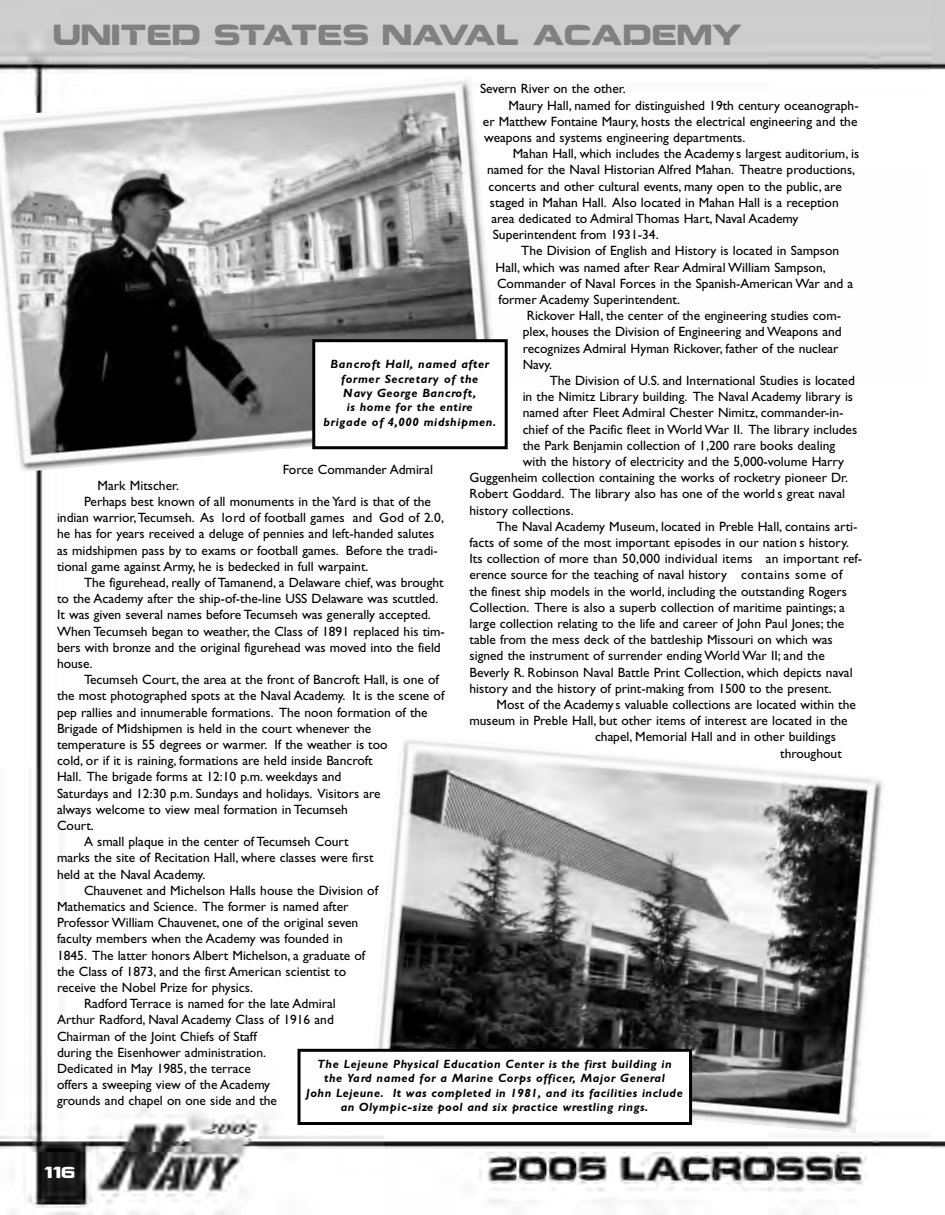
<style>
.page{position:relative;width:945px;height:1215px;background:#fff}
.page>*{position:absolute;margin:0;border:0;box-sizing:border-box;transform-origin:0 0}
.t1{font:27px "Business";letter-spacing:-.01em;color:#808080}
.t2{font:15px "Business";color:#fff}
.t3{font:13.5px "Gill Sans";color:#000}
.t4{font:13.5px "Gill Sans";letter-spacing:.02em;color:#000}
.t5{font:italic 700 12px/14.4px "Gill Sans";letter-spacing:.045em;color:#000;text-align:center}
</style>
<div class="page">
<img style="left:0;top:0;width:932px;height:1215px">
<img style="left:370px;top:735px;width:515px;height:397px">
<img style="left:0;top:75px;width:502px;height:397px">
<div style="left:315px;top:342px;width:190px;height:104px;background:#fff"></div>
<div style="left:312px;top:339px;width:196px;height:110px;border:3px solid #000"></div>
<div style="left:301px;top:1052px;width:388px;height:70px;background:#fff"></div>
<div style="left:298px;top:1049px;width:394px;height:76px;border:3px solid #000"></div>
<h1 class="t1" style="left:54px;top:20px;width:692px">UNITED STATES NAVAL ACADEMY</h1>
<p class="t3" style="left:480px;top:84px;width:147px">Severn River on the other.</p>
<p class="t3" style="left:508px;top:100px;width:352px">Maury Hall, named for distinguished 19th century oceanograph-</p>
<p class="t3" style="left:483px;top:116px;width:376px">er Matthew Fontaine Maury, hosts the electrical engineering and the</p>
<p class="t3" style="left:484px;top:132px;width:263px">weapons and systems engineering departments.</p>
<p class="t3" style="left:513px;top:148px;width:348px">Mahan Hall, which includes the Academy s largest auditorium, is</p>
<p class="t3" style="left:487px;top:165px;width:370px">named for the Naval Historian Alfred Mahan. Theatre productions,</p>
<p class="t3" style="left:489px;top:181px;width:355px">concerts and other cultural events, many open to the public, are</p>
<p class="t3" style="left:490px;top:197px;width:350px">staged in Mahan Hall. Also located in Mahan Hall is a reception</p>
<p class="t3" style="left:491px;top:213px;width:308px">area dedicated to Admiral Thomas Hart, Naval Academy</p>
<p class="t3" style="left:493px;top:229px;width:167px">Superintendent from 1931-34.</p>
<p class="t3" style="left:521px;top:246px;width:320px">The Division of English and History is located in Sampson</p>
<p class="t3" style="left:496px;top:262px;width:332px">Hall, which was named after Rear Admiral William Sampson,</p>
<p class="t3" style="left:497px;top:278px;width:358px">Commander of Naval Forces in the Spanish-American War and a</p>
<p class="t3" style="left:498px;top:294px;width:183px">former Academy Superintendent.</p>
<p class="t3" style="left:527px;top:310px;width:316px">Rickover Hall, the center of the engineering studies com-</p>
<p class="t3" style="left:523px;top:327px;width:321px">plex, houses the Division of Engineering and Weapons and</p>
<p class="t3" style="left:523px;top:343px;width:317px">recognizes Admiral Hyman Rickover, father of the nuclear</p>
<p class="t3" style="left:523px;top:359px;width:31px">Navy.</p>
<p class="t3" style="left:550px;top:375px;width:307px">The Division of U.S. and International Studies is located</p>
<p class="t3" style="left:523px;top:391px;width:332px">in the Nimitz Library building. The Naval Academy library is</p>
<p class="t3" style="left:523px;top:408px;width:322px">named after Fleet Admiral Chester Nimitz, commander-in-</p>
<p class="t3" style="left:523px;top:424px;width:336px">chief of the Pacific fleet in World War II. The library includes</p>
<p class="t3" style="left:523px;top:440px;width:314px">the Park Benjamin collection of 1,200 rare books dealing</p>
<p class="t3" style="left:523px;top:456px;width:323px">with the history of electricity and the 5,000-volume Harry</p>
<p class="t3" style="left:470px;top:472px;width:380px">Guggenheim collection containing the works of rocketry pioneer Dr.</p>
<p class="t3" style="left:470px;top:489px;width:377px">Robert Goddard. The library also has one of the world s great naval</p>
<p class="t3" style="left:470px;top:505px;width:106px">history collections.</p>
<p class="t3" style="left:497px;top:521px;width:363px">The Naval Academy Museum, located in Preble Hall, contains arti-</p>
<p class="t3" style="left:470px;top:537px;width:381px">facts of some of the most important episodes in our nation s history.</p>
<p class="t4" style="left:470px;top:553px;width:394px">Its collection of more than 50,000 individual items an important ref-</p>
<p class="t3" style="left:470px;top:570px;width:375px">erence source for the teaching of naval history contains some of</p>
<p class="t3" style="left:470px;top:586px;width:379px">the finest ship models in the world, including the outstanding Rogers</p>
<p class="t3" style="left:470px;top:602px;width:377px">Collection. There is also a superb collection of maritime paintings; a</p>
<p class="t3" style="left:470px;top:618px;width:376px">large collection relating to the life and career of John Paul Jones; the</p>
<p class="t3" style="left:470px;top:634px;width:365px">table from the mess deck of the battleship Missouri on which was</p>
<p class="t3" style="left:470px;top:651px;width:357px">signed the instrument of surrender ending World War II; and the</p>
<p class="t3" style="left:470px;top:667px;width:385px">Beverly R. Robinson Naval Battle Print Collection, which depicts naval</p>
<p class="t3" style="left:470px;top:683px;width:364px">history and the history of print-making from 1500 to the present.</p>
<p class="t3" style="left:497px;top:699px;width:361px">Most of the Academy s valuable collections are located within the</p>
<p class="t3" style="left:470px;top:715px;width:380px">museum in Preble Hall, but other items of interest are located in the</p>
<p class="t3" style="left:595px;top:732px;width:242px">chapel, Memorial Hall and in other buildings</p>
<p class="t3" style="left:780px;top:748px;width:63px">throughout</p>
<p class="t5" style="left:324px;top:358px;width:174px">Bancroft Hall, named after former Secretary of the<br>Navy George Bancroft,<br>is home for the entire<br>brigade of 4,000 midshipmen.</p>
<p class="t3" style="left:283px;top:464px;width:152px">Force Commander Admiral</p>
<p class="t3" style="left:98px;top:480px;width:83px">Mark Mitscher.</p>
<p class="t3" style="left:84px;top:496px;width:349px">Perhaps best known of all monuments in the Yard is that of the</p>
<p class="t3" style="left:57px;top:513px;width:389px">indian warrior,Tecumseh. As lord of football games and God of 2.0,</p>
<p class="t3" style="left:57px;top:529px;width:379px">he has for years received a deluge of pennies and left-handed salutes</p>
<p class="t3" style="left:57px;top:545px;width:382px">as midshipmen pass by to exams or football games. Before the tradi-</p>
<p class="t3" style="left:57px;top:561px;width:313px">tional game against Army, he is bedecked in full warpaint.</p>
<p class="t3" style="left:84px;top:577px;width:361px">The figurehead, really of Tamanend, a Delaware chief, was brought</p>
<p class="t3" style="left:57px;top:594px;width:383px">to the Academy after the ship-of-the-line USS Delaware was scuttled.</p>
<p class="t3" style="left:57px;top:610px;width:375px">It was given several names before Tecumseh was generally accepted.</p>
<p class="t3" style="left:57px;top:626px;width:389px">When Tecumseh began to weather, the Class of 1891 replaced his tim-</p>
<p class="t3" style="left:57px;top:642px;width:385px">bers with bronze and the original figurehead was moved into the field</p>
<p class="t3" style="left:57px;top:658px;width:37px">house.</p>
<p class="t3" style="left:84px;top:675px;width:356px">Tecumseh Court, the area at the front of Bancroft Hall, is one of</p>
<p class="t3" style="left:57px;top:691px;width:389px">the most photographed spots at the Naval Academy. It is the scene of</p>
<p class="t3" style="left:57px;top:707px;width:372px">pep rallies and innumerable formations. The noon formation of the</p>
<p class="t3" style="left:57px;top:723px;width:316px">Brigade of Midshipmen is held in the court whenever the</p>
<p class="t3" style="left:57px;top:739px;width:332px">temperature is 55 degrees or warmer. If the weather is too</p>
<p class="t3" style="left:57px;top:756px;width:317px">cold, or if it is raining, formations are held inside Bancroft</p>
<p class="t3" style="left:57px;top:772px;width:286px">Hall. The brigade forms at 12:10 p.m. weekdays and</p>
<p class="t3" style="left:57px;top:788px;width:325px">Saturdays and 12:30 p.m. Sundays and holidays. Visitors are</p>
<p class="t3" style="left:57px;top:804px;width:292px">always welcome to view meal formation in Tecumseh</p>
<p class="t3" style="left:57px;top:820px;width:38px">Court.</p>
<p class="t3" style="left:84px;top:837px;width:266px">A small plaque in the center of Tecumseh Court</p>
<p class="t3" style="left:57px;top:853px;width:318px">marks the site of Recitation Hall, where classes were first</p>
<p class="t3" style="left:57px;top:869px;width:150px">held at the Naval Academy.</p>
<p class="t3" style="left:84px;top:885px;width:296px">Chauvenet and Michelson Halls house the Division of</p>
<p class="t3" style="left:57px;top:901px;width:293px">Mathematics and Science. The former is named after</p>
<p class="t3" style="left:57px;top:918px;width:303px">Professor William Chauvenet, one of the original seven</p>
<p class="t3" style="left:57px;top:934px;width:287px">faculty members when the Academy was founded in</p>
<p class="t3" style="left:57px;top:950px;width:310px">1845. The latter honors Albert Michelson, a graduate of</p>
<p class="t3" style="left:57px;top:966px;width:291px">the Class of 1873, and the first American scientist to</p>
<p class="t3" style="left:57px;top:982px;width:198px">receive the Nobel Prize for physics.</p>
<p class="t3" style="left:84px;top:999px;width:253px">Radford Terrace is named for the late Admiral</p>
<p class="t3" style="left:57px;top:1015px;width:278px">Arthur Radford, Naval Academy Class of 1916 and</p>
<p class="t3" style="left:57px;top:1031px;width:201px">Chairman of the Joint Chiefs of Staff</p>
<p class="t3" style="left:57px;top:1047px;width:211px">during the Eisenhower administration.</p>
<p class="t3" style="left:57px;top:1063px;width:195px">Dedicated in May 1985, the terrace</p>
<p class="t3" style="left:57px;top:1080px;width:215px">offers a sweeping view of the Academy</p>
<p class="t3" style="left:57px;top:1096px;width:222px">grounds and chapel on one side and the</p>
<p class="t5" style="left:306px;top:1058px;width:378px">The Lejeune Physical Education Center is the first building in<br>the Yard named for a Marine Corps officer, Major General<br>John Lejeune. It was completed in 1981, and its facilities include an Olympic-size pool and six practice wrestling rings.</p>
<p class="t2" style="left:45px;top:1164px;width:33px">116</p>
</div>
